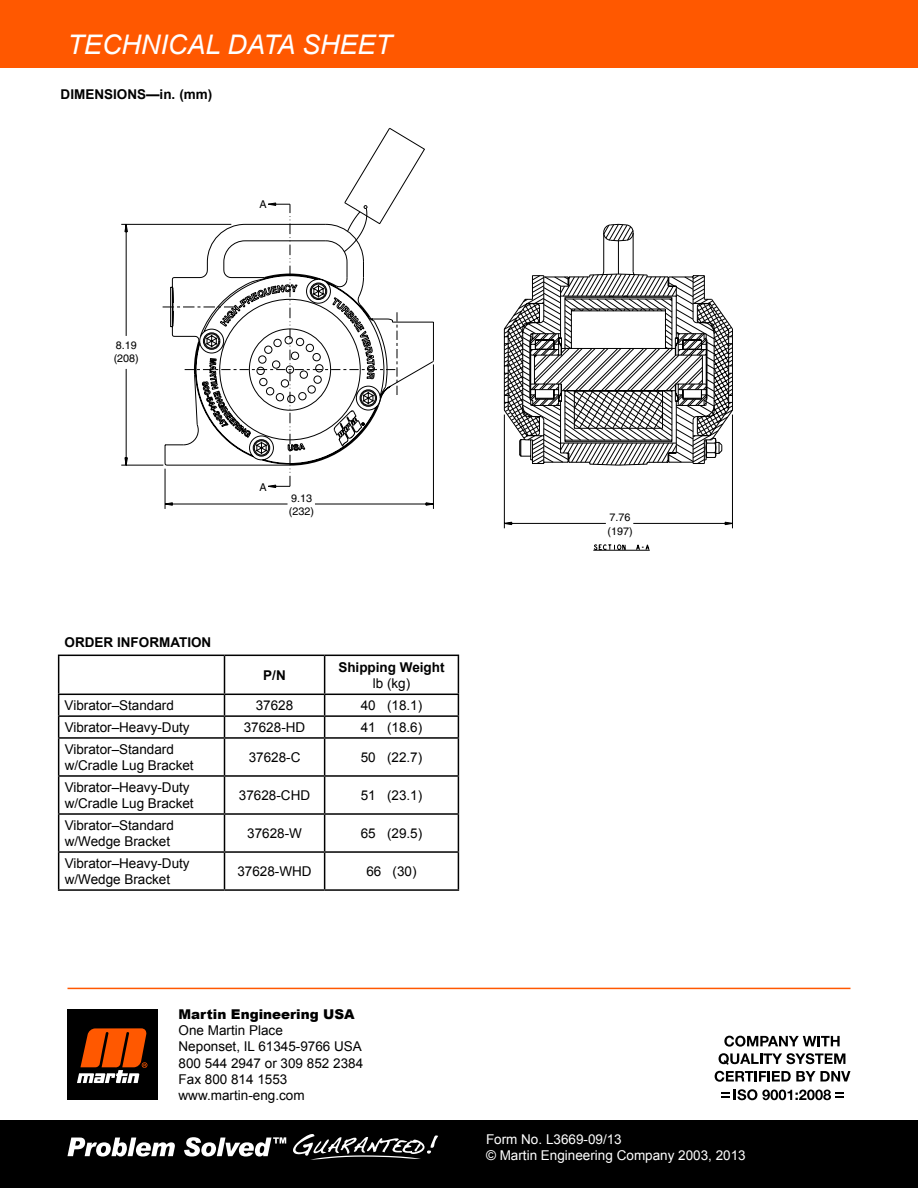
<style>
.page{position:relative;width:918px;height:1188px;background:#fff}
.page>*{position:absolute;margin:0;border:0;box-sizing:border-box;transform-origin:0 0}
.t1{font:italic 27px "Arial";color:#fff}
.t2{font:13.5px/16.2px "Arial";color:#000}
.t3{font:13.5px/16.2px "Arial";color:#fff}
.t4{font:700 13.5px "Arial";color:#000}
.t5{font:900 13.5px "Arial";color:#000}
.t6{font:10.8px/13.2px "Helvetica";color:#000}
</style>
<div class="page">
<div style="left:0;top:0;width:918px;height:68px;background:#ff5800"></div>
<div style="left:68px;top:1009px;width:90px;height:91px;background:#000"></div>
<svg style="left:77px;top:1028px;width:70px;height:55px"></svg>
<hr style="left:68px;top:988px;width:782px;height:1px;background:#ff5800">
<div style="left:0;top:1120px;width:918px;height:68px;background:#000"></div>
<svg style="left:121px;top:223px;width:18px;height:243px"></svg>
<svg style="left:139px;top:128px;width:594px;height:422px"></svg>
<hr style="left:58px;top:655px;width:167px;height:1px;background:#000">
<hr style="left:58px;top:656px;width:1px;height:38px;background:#000">
<hr style="left:225px;top:655px;width:100px;height:1px;background:#000">
<hr style="left:224px;top:656px;width:1px;height:38px;background:#000">
<hr style="left:325px;top:655px;width:134px;height:1px;background:#000">
<hr style="left:324px;top:656px;width:1px;height:38px;background:#000">
<hr style="left:458px;top:656px;width:1px;height:38px;background:#000">
<hr style="left:58px;top:694px;width:167px;height:1px;background:#000">
<hr style="left:225px;top:694px;width:100px;height:1px;background:#000">
<hr style="left:325px;top:694px;width:134px;height:1px;background:#000">
<hr style="left:58px;top:715px;width:167px;height:2px;background:#000">
<svg style="left:58px;top:695px;width:1px;height:42px"></svg>
<hr style="left:225px;top:715px;width:100px;height:2px;background:#000">
<svg style="left:224px;top:695px;width:1px;height:42px"></svg>
<hr style="left:325px;top:715px;width:134px;height:2px;background:#000">
<svg style="left:324px;top:695px;width:1px;height:42px"></svg>
<svg style="left:458px;top:695px;width:1px;height:42px"></svg>
<hr style="left:58px;top:737px;width:167px;height:2px;background:#000">
<hr style="left:58px;top:739px;width:1px;height:36px;background:#000">
<hr style="left:225px;top:737px;width:100px;height:2px;background:#000">
<hr style="left:224px;top:739px;width:1px;height:36px;background:#000">
<hr style="left:325px;top:737px;width:134px;height:2px;background:#000">
<hr style="left:324px;top:739px;width:1px;height:36px;background:#000">
<hr style="left:458px;top:739px;width:1px;height:36px;background:#000">
<hr style="left:58px;top:775px;width:167px;height:2px;background:#000">
<hr style="left:58px;top:777px;width:1px;height:36px;background:#000">
<hr style="left:225px;top:775px;width:100px;height:2px;background:#000">
<hr style="left:224px;top:777px;width:1px;height:36px;background:#000">
<hr style="left:325px;top:775px;width:134px;height:2px;background:#000">
<hr style="left:324px;top:777px;width:1px;height:36px;background:#000">
<hr style="left:458px;top:777px;width:1px;height:36px;background:#000">
<hr style="left:58px;top:813px;width:167px;height:2px;background:#000">
<hr style="left:58px;top:815px;width:1px;height:36px;background:#000">
<hr style="left:225px;top:813px;width:100px;height:2px;background:#000">
<hr style="left:224px;top:815px;width:1px;height:36px;background:#000">
<hr style="left:325px;top:813px;width:134px;height:2px;background:#000">
<hr style="left:324px;top:815px;width:1px;height:36px;background:#000">
<hr style="left:458px;top:815px;width:1px;height:36px;background:#000">
<hr style="left:58px;top:851px;width:167px;height:2px;background:#000">
<hr style="left:58px;top:853px;width:1px;height:36px;background:#000">
<hr style="left:225px;top:851px;width:100px;height:2px;background:#000">
<hr style="left:224px;top:853px;width:1px;height:36px;background:#000">
<hr style="left:325px;top:851px;width:134px;height:2px;background:#000">
<hr style="left:324px;top:853px;width:1px;height:36px;background:#000">
<hr style="left:458px;top:853px;width:1px;height:36px;background:#000">
<hr style="left:58px;top:889px;width:167px;height:2px;background:#000">
<hr style="left:225px;top:889px;width:100px;height:2px;background:#000">
<hr style="left:325px;top:889px;width:134px;height:2px;background:#000">
<svg style="left:724px;top:1036px;width:116px;height:11px"></svg>
<svg style="left:719px;top:1053px;width:126px;height:12px"></svg>
<svg style="left:715px;top:1071px;width:135px;height:11px"></svg>
<svg style="left:721px;top:1089px;width:123px;height:11px"></svg>
<svg style="left:67px;top:1138px;width:108px;height:19px"></svg>
<svg style="left:184px;top:1137px;width:102px;height:20px"></svg>
<svg style="left:293px;top:1134px;width:145px;height:26px"></svg>
<h1 class="t1" style="left:68px;top:27px;width:326px">TECHNICAL DATA SHEET</h1>
<p class="t4" style="left:61px;top:85px;width:153px">DIMENSIONS—in. (mm)</p>
<p class="t6" style="left:260px;top:198px;width:9px">A</p>
<p class="t6" style="left:114px;top:338px;width:27px">8.19 (208)</p>
<p class="t4" style="left:65px;top:633px;width:148px">ORDER INFORMATION</p>
<p class="t6" style="left:260px;top:480px;width:9px">A</p>
<p class="t6" style="left:289px;top:492px;width:27px">9.13 (232)</p>
<p class="t4" style="left:263px;top:666px;width:24px">P/N</p>
<p class="t4" style="left:338px;top:658px;width:108px">Shipping Weight</p>
<p class="t2" style="left:373px;top:675px;width:39px">lb (kg)</p>
<p class="t2" style="left:65px;top:697px;width:111px">Vibrator–Standard</p>
<p class="t2" style="left:256px;top:697px;width:39px">37628</p>
<p class="t2" style="left:361px;top:697px;width:63px">40 (18.1)</p>
<p class="t2" style="left:65px;top:719px;width:127px">Vibrator–Heavy-Duty</p>
<p class="t2" style="left:244px;top:719px;width:63px">37628-HD</p>
<p class="t2" style="left:361px;top:719px;width:63px">41 (18.6)</p>
<p class="t2" style="left:65px;top:741px;width:131px">Vibrator–Standard w/Cradle Lug Bracket</p>
<p class="t2" style="left:249px;top:749px;width:53px">37628-C</p>
<p class="t2" style="left:361px;top:749px;width:63px">50 (22.7)</p>
<p class="t2" style="left:65px;top:779px;width:131px">Vibrator–Heavy-Duty w/Cradle Lug Bracket</p>
<p class="t2" style="left:239px;top:787px;width:73px">37628-CHD</p>
<p class="t2" style="left:361px;top:787px;width:63px">51 (23.1)</p>
<p class="t2" style="left:65px;top:817px;width:111px">Vibrator–Standard w/Wedge Bracket</p>
<p class="t2" style="left:247px;top:825px;width:56px">37628-W</p>
<p class="t2" style="left:361px;top:825px;width:63px">65 (29.5)</p>
<p class="t2" style="left:65px;top:855px;width:127px">Vibrator–Heavy-Duty w/Wedge Bracket</p>
<p class="t2" style="left:237px;top:863px;width:76px">37628-WHD</p>
<p class="t2" style="left:366px;top:863px;width:52px">66 (30)</p>
<p class="t6" style="left:608px;top:511px;width:27px">7.76 (197)</p>
<p class="t5" style="left:179px;top:1004px;width:178px">Martin Engineering USA</p>
<p class="t2" style="left:179px;top:1023px;width:186px">One Martin Place<br>Neponset, IL 61345-9766 USA<br>800 544 2947 or 309 852 2384<br>Fax 800 814 1553 www.martin-eng.com</p>
<p class="t3" style="left:486px;top:1131px;width:261px">Form No. L3669-09/13<br>© Martin Engineering Company 2003, 2013</p>
</div>
